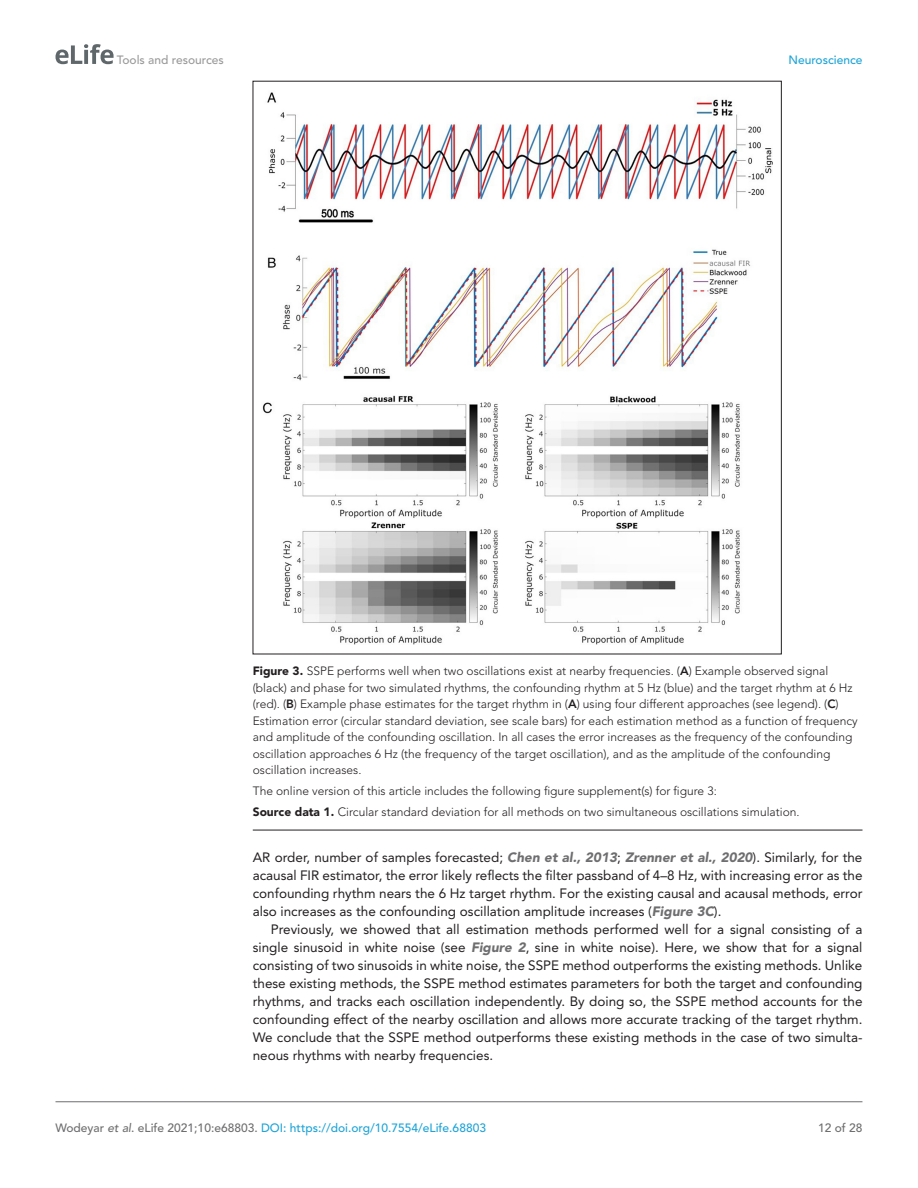
<style>
.page{position:relative;width:918px;height:1188px;background:#fff}
.page>*{position:absolute;margin:0;border:0;box-sizing:border-box;transform-origin:0 0}
.t1{font:13.5px/18px "Avenir LT Std";color:#231f20;text-align:justify}
.t2{font:300 12px/16.5px "Avenir LT Std";color:#231f20}
.t3{font:500 12px "Avenir LT Std";color:#1ea4d7}
.t4{font:500 12px "Avenir LT Std";color:#9a9a9a}
.t5{font:500 12px "Avenir LT Std";color:#6e6e70}
.s1{font-weight:900}
.s2{font-weight:800}
.s3{font-weight:900;font-style:italic;color:#6e6e70}
.s4{color:#6e6e70}
.s5{font-style:italic;color:#6e6e70}
</style>
<div class="page">
<svg style="left:56px;top:44px;width:58px;height:20px"></svg>
<hr style="left:56px;top:1101px;width:806px;height:1px;background:#6e6e70">
<hr style="left:253px;top:830px;width:610px;height:1px;background:#231f20">
<img style="left:262px;top:92px;width:510px;height:553px">
<p class="t4" style="left:117px;top:53px;width:108px">Tools and resources</p>
<p class="t3" style="left:788px;top:53px;width:76px">Neuroscience</p>
<p class="t2" style="left:253px;top:663px;width:606px"><span class="s1">Figure 3.</span> SSPE performs well when two oscillations exist at nearby frequencies. (<span class="s2">A</span>) Example observed signal (black) and phase for two simulated rhythms, the confounding rhythm at 5 Hz (blue) and the target rhythm at 6 Hz (red). (<span class="s2">B</span>) Example phase estimates for the target rhythm in (<span class="s2">A</span>) using four different approaches (see legend). (<span class="s2">C</span>)<br>Estimation error (circular standard deviation, see scale bars) for each estimation method as a function of frequency and amplitude of the confounding oscillation. In all cases the error increases as the frequency of the confounding oscillation approaches 6 Hz (the frequency of the target oscillation), and as the amplitude of the confounding oscillation increases.</p>
<p class="t2" style="left:253px;top:781px;width:548px;line-height:21px">The online version of this article includes the following figure supplement(s) for figure 3:<br><span class="s1">Source data 1.</span> Circular standard deviation for all methods on two simultaneous oscillations simulation.</p>
<p class="t1" style="left:253px;top:849px;width:611px">AR order, number of samples forecasted; <span class="s3">Chen et al., 2013</span>; <span class="s3">Zrenner et al., 2020</span>). Similarly, for the acausal FIR estimator, the error likely reflects the filter passband of 4–8 Hz, with increasing error as the confounding rhythm nears the 6 Hz target rhythm. For the existing causal and acausal methods, error also increases as the confounding oscillation amplitude increases (<span class="s3">Figure 3C</span>).</p>
<p class="t1" style="left:253px;top:921px;width:611px;text-indent:18px">Previously, we showed that all estimation methods performed well for a signal consisting of a single sinusoid in white noise (see <span class="s3">Figure 2</span>, sine in white noise). Here, we show that for a signal consisting of two sinusoids in white noise, the SSPE method outperforms the existing methods. Unlike these existing methods, the SSPE method estimates parameters for both the target and confounding rhythms, and tracks each oscillation independently. By doing so, the SSPE method accounts for the confounding effect of the nearby oscillation and allows more accurate tracking of the target rhythm.<br>We conclude that the SSPE method outperforms these existing methods in the case of two simulta&shy;neous rhythms with nearby frequencies.</p>
<p class="t3" style="left:56px;top:1121px;width:432px"><span class="s4">Wodeyar</span> <span class="s5">et al</span><span class="s4">. eLife 2021;10:e68803.</span> DOI: https://doi.org/10.7554/eLife.68803</p>
<p class="t5" style="left:818px;top:1121px;width:46px">12 of 28</p>
</div>
